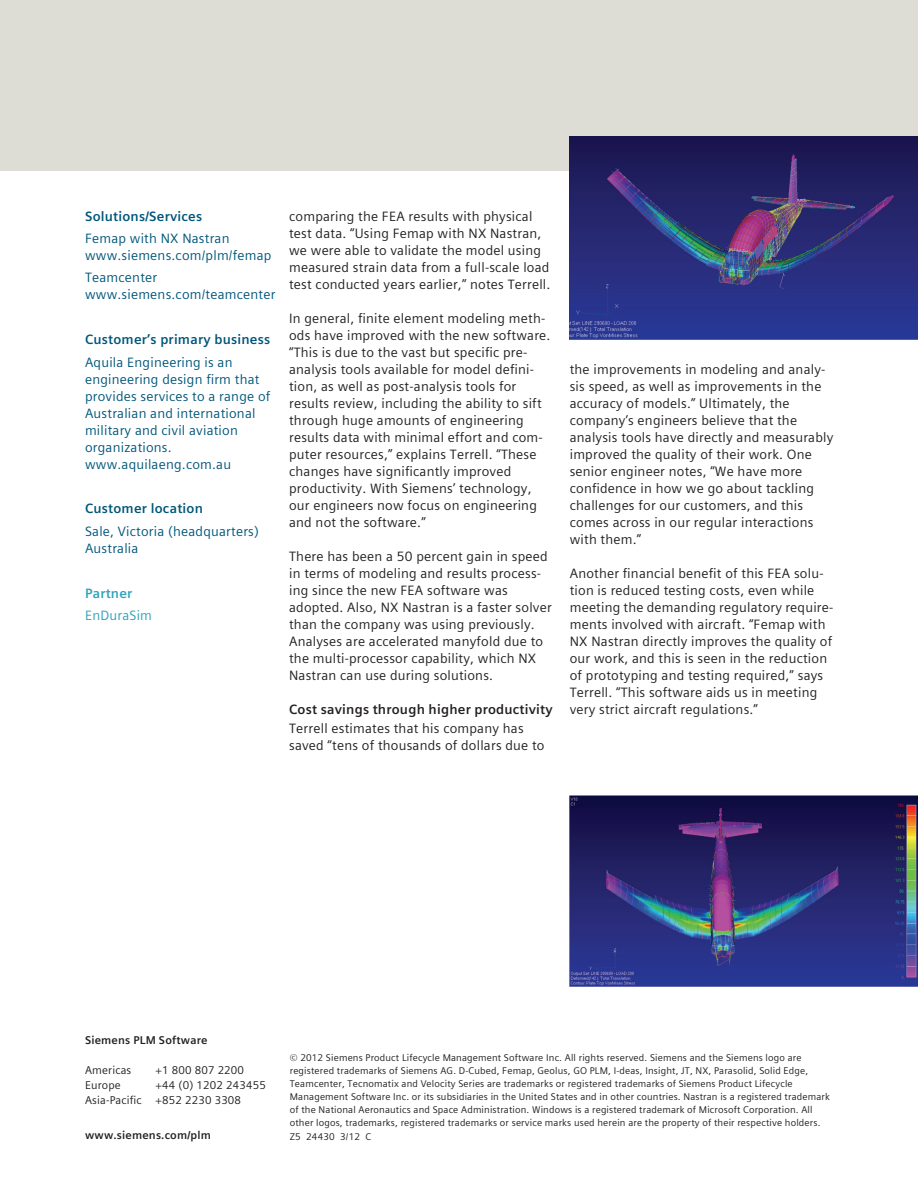
<style>
.page{position:relative;width:918px;height:1188px;background:#fff}
.page>*{position:absolute;margin:0;border:0;box-sizing:border-box;transform-origin:0 0}
.t1{font:13.5px/17px "Siemens Sans Global";letter-spacing:.015em;color:#231f20}
.t2{font:13.5px/17px "Siemens Sans Global";letter-spacing:.015em;color:#00567a}
.t3{font:700 13.5px "Siemens Sans Global";letter-spacing:.015em;color:#00567a}
.t4{font:700 13.5px "Siemens Sans Global";letter-spacing:.015em;color:#231f20}
.t5{font:13.5px "Siemens Sans Global";letter-spacing:.015em;color:#2da3bb}
.t6{font:700 13.5px "Siemens Sans Global";letter-spacing:.015em;color:#2da3bb}
.t7{font:11.25px/14.9px "Siemens Sans Global";letter-spacing:.015em;color:#231f20}
.t8{font:700 11.25px "Siemens Sans Global";letter-spacing:.015em;color:#231f20}
.t9{font:9.75px/13px "Siemens Sans Global";letter-spacing:.015em;color:#231f20}
</style>
<div class="page">
<div style="left:0;top:0;width:918px;height:170px;background:#deddd5"></div>
<img style="left:570px;top:136px;width:348px;height:204px">
<img style="left:570px;top:796px;width:348px;height:190px">
<p class="t3" style="left:85px;top:205px;width:119px">Solutions/Services</p>
<p class="t2" style="left:85px;top:230px;width:188px">Femap with NX Nastran www.siemens.com/plm/femap</p>
<p class="t2" style="left:85px;top:269px;width:192px">Teamcenter www.siemens.com/teamcenter</p>
<p class="t3" style="left:85px;top:329px;width:187px">Customer’s primary business</p>
<p class="t2" style="left:85px;top:354px;width:187px">Aquila Engineering is an engineering design firm that provides services to a range of<br>Australian and international military and civil aviation organizations. www.aquilaeng.com.au</p>
<p class="t3" style="left:85px;top:498px;width:119px">Customer location</p>
<p class="t2" style="left:85px;top:523px;width:175px">Sale, Victoria (headquarters)<br>Australia</p>
<p class="t6" style="left:85px;top:583px;width:49px">Partner</p>
<p class="t5" style="left:85px;top:605px;width:69px">EnDuraSim</p>
<p class="t1" style="left:289px;top:208px;width:263px">comparing the FEA results with physical test data. “Using Femap with NX Nastran, we were able to validate the model using measured strain data from a full-scale load test conducted years earlier,” notes Terrell.</p>
<p class="t1" style="left:289px;top:310px;width:263px">In general, finite element modeling meth&shy;ods have improved with the new software. “This is due to the vast but specific pre&shy;analysis tools available for model defini&shy;tion, as well as post-analysis tools for results review, including the ability to sift through huge amounts of engineering results data with minimal effort and com&shy;puter resources,” explains Terrell. “These changes have significantly improved productivity. With Siemens’ technology, our engineers now focus on engineering and not the software.”</p>
<p class="t1" style="left:289px;top:548px;width:264px">There has been a 50 percent gain in speed in terms of modeling and results process&shy;ing since the new FEA software was adopted. Also, NX Nastran is a faster solver than the company was using previously.<br>Analyses are accelerated manyfold due to the multi-processor capability, which NX Nastran can use during solutions.</p>
<p class="t4" style="left:289px;top:699px;width:265px">Cost savings through higher productivity</p>
<p class="t1" style="left:289px;top:720px;width:257px">Terrell estimates that his company has saved “tens of thousands of dollars due to</p>
<p class="t1" style="left:570px;top:361px;width:265px">the improvements in modeling and analy&shy;sis speed, as well as improvements in the accuracy of models.” Ultimately, the company’s engineers believe that the analysis tools have directly and measurably improved the quality of their work. One senior engineer notes, “We have more confidence in how we go about tackling challenges for our customers, and this comes across in our regular interactions with them.”</p>
<p class="t1" style="left:570px;top:565px;width:265px">Another financial benefit of this FEA solu&shy;tion is reduced testing costs, even while meeting the demanding regulatory require&shy;ments involved with aircraft. “Femap with NX Nastran directly improves the quality of our work, and this is seen in the reduction of prototyping and testing required,” says Terrell. “This software aids us in meeting very strict aircraft regulations.”</p>
<p class="t8" style="left:85px;top:1032px;width:124px">Siemens PLM Software</p>
<p class="t7" style="left:85px;top:1063px;width:48px">Americas</p>
<p class="t7" style="left:156px;top:1063px;width:90px">+1 800 807 2200</p>
<p class="t7" style="left:85px;top:1077px;width:37px">Europe</p>
<p class="t9" style="left:290px;top:1051px;width:542px">© 2012 Siemens Product Lifecycle Management Software Inc. All rights reserved. Siemens and the Siemens logo are registered trademarks of Siemens AG. D-Cubed, Femap, Geolus, GO PLM, I-deas, Insight, JT, NX, Parasolid, Solid Edge, Teamcenter, Tecnomatix and Velocity Series are trademarks or registered trademarks of Siemens Product Lifecycle Management Software Inc. or its subsidiaries in the United States and in other countries. Nastran is a registered trademark of the National Aeronautics and Space Administration. Windows is a registered trademark of Microsoft Corporation. All other logos, trademarks, registered trademarks or service marks used herein are the property of their respective holders.</p>
<p class="t7" style="left:85px;top:1077px;width:182px;text-indent:71px">+44 (0) 1202 243455<br>Asia-Pacific +852 2230 3308</p>
<p class="t8" style="left:85px;top:1126px;width:127px">www.siemens.com/plm</p>
<p class="t9" style="left:290px;top:1130px;width:83px">Z5 24430 3/12 C</p>
</div>
